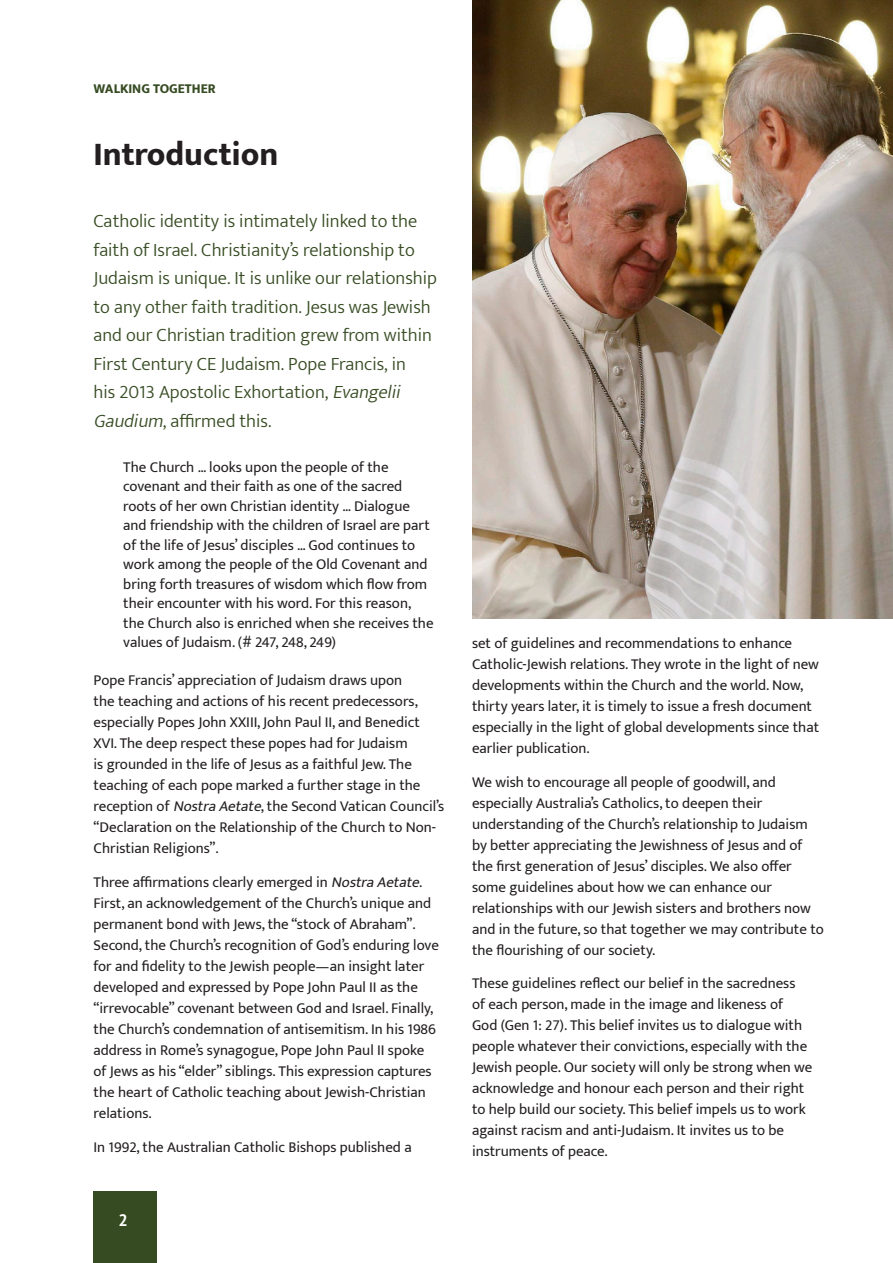
<style>
.page{position:relative;width:893px;height:1263px;background:#fff}
.page>*{position:absolute;margin:0;border:0;box-sizing:border-box;transform-origin:0 0}
.Header_01{font:800 33px "Mukta";color:#231f20}
.Lead_01{font:300 18.75px/28.5px "Mukta";color:#364b22}
.t1{font:700 16.5px "PT Sans";color:#fff}
.Quote_Indented{font:15px/21px "Mukta";color:#231f20}
.t2{font:800 13.5px "Mukta";color:#364b22}
.s1{font-style:italic}
</style>
<div class="page">
<div style="left:94px;top:1191px;width:63px;height:72px;background:#364b22"></div>
<img style="left:472px;top:0;width:421px;height:618px">
<p class="t2" style="left:94px;top:80px;width:124px">WALKING TOGETHER</p>
<p class="Header_01" style="left:94px;top:134px;width:186px">Introduction</p>
<p class="Lead_01" style="left:94px;top:207px;width:345px">Catholic identity is intimately linked to the faith of Israel. Christianity’s relationship to Judaism is unique. It is unlike our relationship to any other faith tradition. Jesus was Jewish and our Christian tradition grew from within First Century CE Judaism. Pope Francis, in<br>his 2013 Apostolic Exhortation, <span class="s1">Evangelii Gaudium</span>, affirmed this.</p>
<p class="Quote_Indented" style="left:123px;top:457px;width:312px;line-height:19.5px">The Church … looks upon the people of the covenant and their faith as one of the sacred roots of her own Christian identity … Dialogue and friendship with the children of Israel are part of the life of Jesus’ disciples … God continues to work among the people of the Old Covenant and bring forth treasures of wisdom which flow from their encounter with his word. For this reason, the Church also is enriched when she receives the values of Judaism. (# 247, 248, 249)</p>
<p class="Quote_Indented" style="left:94px;top:670px;width:352px">Pope Francis’ appreciation of Judaism draws upon<br>the teaching and actions of his recent predecessors, especially Popes John XXIII, John Paul II, and Benedict XVI. The deep respect these popes had for Judaism<br>is grounded in the life of Jesus as a faithful Jew. The teaching of each pope marked a further stage in the reception of <span class="s1">NostraAetate</span>, the Second Vatican Council’s “Declaration on the Relationship of the Church to Non-Christian Religions”.</p>
<p class="Quote_Indented" style="left:94px;top:871px;width:347px">Three affirmations clearly emerged in <span class="s1">NostraAetate</span>.<br>First, an acknowledgement of the Church’s unique and permanent bond with Jews, the “stock of Abraham”.<br>Second, the Church’s recognition of God’s enduring love for and fidelity to the Jewish people—an insight later developed and expressed by Pope John Paul II as the “irrevocable” covenant between God and Israel. Finally, the Church’s condemnation of antisemitism. In his 1986 address in Rome’s synagogue, Pope John Paul II spoke of Jews as his “elder” siblings. This expression captures the heart of Catholic teaching about Jewish-Christian relations.</p>
<p class="Quote_Indented" style="left:94px;top:1136px;width:320px">In 1992, the Australian Catholic Bishops published a</p>
<p class="t1" style="left:119px;top:1209px;width:11px">2</p>
<p class="Quote_Indented" style="left:472px;top:632px;width:349px">set of guidelines and recommendations to enhance Catholic-Jewish relations. They wrote in the light of new developments within the Church and the world. Now, thirty years later, it is timely to issue a fresh document especially in the light of global developments since that earlier publication.</p>
<p class="Quote_Indented" style="left:472px;top:771px;width:353px">We wish to encourage all people of goodwill, and especially Australia’s Catholics, to deepen their understanding of the Church’s relationship to Judaism by better appreciating the Jewishness of Jesus and of the first generation of Jesus’ disciples. We also offer some guidelines about how we can enhance our relationships with our Jewish sisters and brothers now and in the future, so that together we may contribute to the flourishing of our society.</p>
<p class="Quote_Indented" style="left:472px;top:972px;width:342px">These guidelines reflect our belief in the sacredness<br>of each person, made in the image and likeness of<br>God (Gen 1: 27). This belief invites us to dialogue with people whatever their convictions, especially with the Jewish people. Our society will only be strong when we acknowledge and honour each person and their right to help build our society. This belief impels us to work against racism and anti-Judaism. It invites us to be instruments of peace.</p>
</div>
